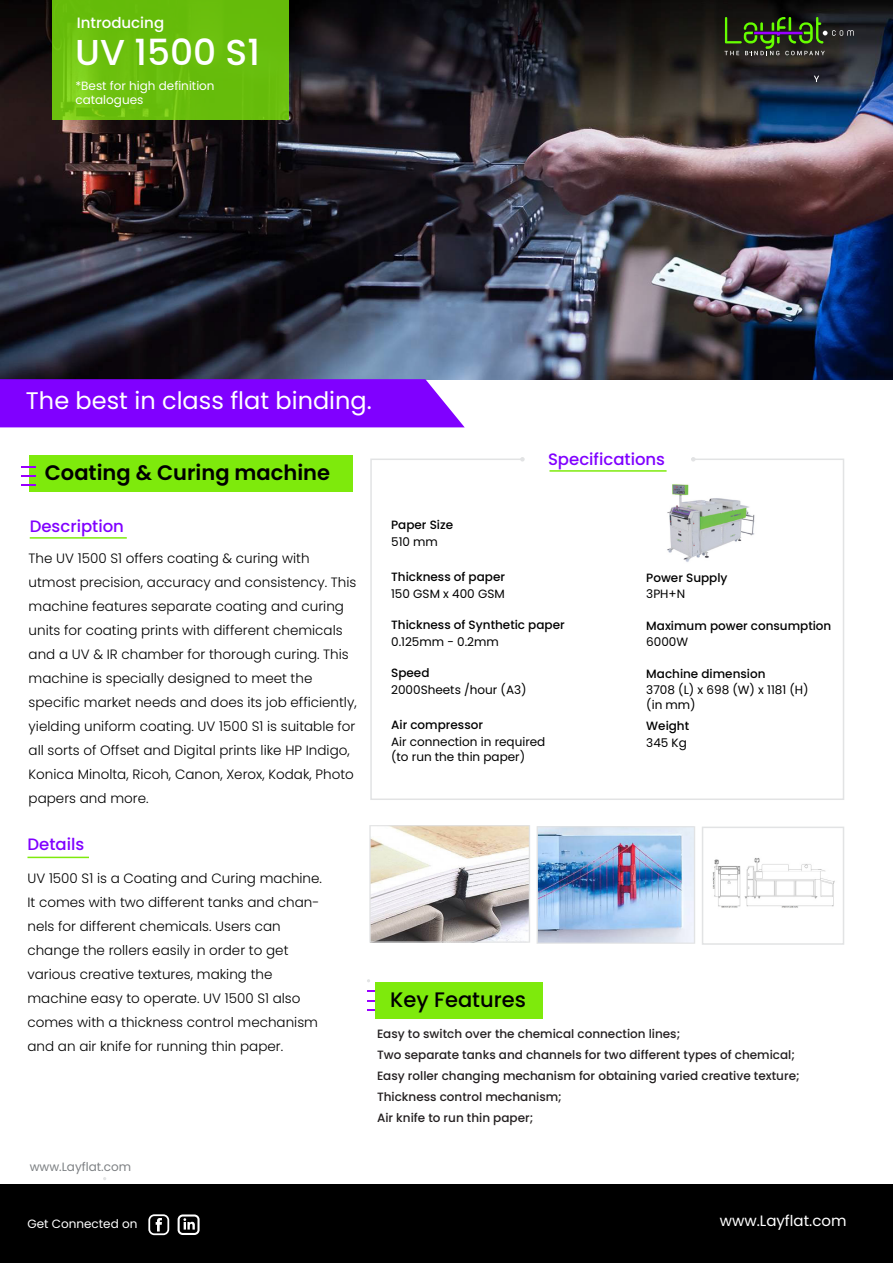
<style>
.page{position:relative;width:893px;height:1263px;background:#fff}
.page>*{position:absolute;margin:0;border:0;box-sizing:border-box;transform-origin:0 0}
.t1{font:500 36px "Poppins";color:#fff}
.t2{font:24px "Poppins";color:#fff}
.t3{font:600 21px "Poppins";color:#000}
.t4{font:500 21px "Poppins";color:#000}
.t5{font:500 16.5px "Poppins";color:#8000ff}
.t6{font:15px "Poppins";color:#fff}
.t7{font:500 15px "Poppins";color:#fff}
.t8{font:300 13.5px/24px "Poppins";color:#000}
.t9{font:500 12px/21.1px "Poppins";color:#231f20}
.t10{font:12px/14.4px "Poppins";color:#000}
.t11{font:500 12px "Poppins";color:#000}
.t12{font:12px/14.4px "Poppins";color:#fff}
.t13{font:12px "Poppins";color:#7e8184}
</style>
<div class="page">
<img style="left:667px;top:484px;width:88px;height:78px">
<img style="left:0;top:0;width:892px;height:379px">
<svg style="left:813px;top:76px;width:6px;height:6px"></svg>
<div style="left:0;top:379px;width:464px;height:48px;background:#8000ff"></div>
<svg style="left:53px;top:0;width:236px;height:120px;background:#69be0d"></svg>
<svg style="left:724px;top:17px;width:129px;height:38px;background:#334325"></svg>
<hr style="left:27px;top:857px;width:62px;height:1px;background:#7eea0c">
<hr style="left:30px;top:537px;width:97px;height:2px;background:#7eea0c">
<div style="left:30px;top:455px;width:323px;height:37px;background:#7eea0c"></div>
<svg style="left:21px;top:484px;width:15px;height:2px"></svg>
<svg style="left:21px;top:475px;width:15px;height:2px"></svg>
<svg style="left:21px;top:466px;width:15px;height:1px"></svg>
<div style="left:370px;top:458px;width:474px;height:342px;border:2px solid #e2e3e4"></div>
<div style="left:523px;top:443px;width:168px;height:39px;background:#fff"></div>
<hr style="left:549px;top:470px;width:117px;height:2px;background:#7eea0c">
<svg style="left:691px;top:457px;width:4px;height:4px"></svg>
<svg style="left:520px;top:457px;width:4px;height:4px"></svg>
<div style="left:0;top:1184px;width:892px;height:79px;background:#000"></div>
<svg style="left:369px;top:825px;width:161px;height:118px"></svg>
<img style="left:536px;top:826px;width:159px;height:118px">
<svg style="left:367px;top:1009px;width:8px;height:2px"></svg>
<div style="left:375px;top:982px;width:168px;height:37px;background:#7eea0c"></div>
<div style="left:701px;top:827px;width:143px;height:118px;border:2px solid #e2e3e4"></div>
<img style="left:712px;top:858px;width:123px;height:50px">
<svg style="left:177px;top:1214px;width:22px;height:21px"></svg>
<svg style="left:148px;top:1214px;width:21px;height:21px"></svg>
<p class="t7" style="left:77px;top:14px;width:89px">Introducing</p>
<h1 class="t1" style="left:75px;top:32px;width:186px">UV 1500 S1</h1>
<p class="t12" style="left:75px;top:78px;width:141px">*Best for high definition catalogues</p>
<h2 class="t2" style="left:26px;top:386px;width:347px">The best in class flat binding.</h2>
<h3 class="t3" style="left:45px;top:460px;width:287px">Coating &amp; Curing machine</h3>
<p class="t5" style="left:30px;top:516px;width:96px">Description</p>
<p class="t8" style="left:29px;top:547px;width:329px">The UV 1500 S1 offers coating &amp; curing with utmost precision, accuracy and consistency. This machine features separate coating and curing units for coating prints with different chemicals and a UV &amp; IR chamber for thorough curing. This machine is specially designed to meet the specific market needs and does its job efficiently, yielding uniform coating. UV 1500 S1 is suitable for all sorts of Offset and Digital prints like HP Indigo, Konica Minolta, Ricoh, Canon, Xerox, Kodak, Photo papers and more.</p>
<p class="t5" style="left:27px;top:835px;width:58px">Details</p>
<p class="t11" style="left:391px;top:518px;width:64px">Paper Size</p>
<p class="t10" style="left:391px;top:534px;width:48px">510 mm</p>
<p class="t5" style="left:548px;top:450px;width:119px">Specifications</p>
<p class="t11" style="left:391px;top:570px;width:115px">Thickness of paper</p>
<p class="t11" style="left:646px;top:571px;width:83px">Power Supply</p>
<p class="t10" style="left:646px;top:587px;width:40px">3PH+N</p>
<p class="t10" style="left:391px;top:635px;width:109px">0.125mm - 0.2mm</p>
<p class="t10" style="left:391px;top:587px;width:115px">150 GSM x 400 GSM</p>
<p class="t11" style="left:391px;top:618px;width:175px">Thickness of Synthetic paper</p>
<p class="t11" style="left:646px;top:619px;width:187px">Maximum power consumption</p>
<p class="t10" style="left:646px;top:635px;width:43px">6000W</p>
<p class="t10" style="left:391px;top:683px;width:137px">2000Sheets /hour (A3)</p>
<p class="t11" style="left:391px;top:666px;width:40px">Speed</p>
<p class="t11" style="left:646px;top:667px;width:121px">Machine dimension</p>
<p class="t10" style="left:646px;top:683px;width:164px">3708 (L) x 698 (W) x 1181 (H) (in mm)</p>
<p class="t10" style="left:391px;top:735px;width:156px">Air connection in required (to run the thin paper)</p>
<p class="t11" style="left:391px;top:718px;width:93px">Air compressor</p>
<p class="t11" style="left:646px;top:719px;width:44px">Weight</p>
<p class="t10" style="left:646px;top:735px;width:42px">345 Kg</p>
<p class="t8" style="left:27px;top:866px;width:296px">UV 1500 S1 is a Coating and Curing machine.<br>It comes with two different tanks and chan&shy;nels for different chemicals. Users can change the rollers easily in order to get various creative textures, making the machine easy to operate. UV 1500 S1 also comes with a thickness control mechanism and an air knife for running thin paper.</p>
<p class="t13" style="left:30px;top:1160px;width:103px">www.Layflat.com</p>
<p class="t12" style="left:27px;top:1217px;width:111px">Get Connected on</p>
<h3 class="t4" style="left:390px;top:987px;width:137px">Key Features</h3>
<p class="t9" style="left:377px;top:1023px;width:424px">Easy to switch over the chemical connection lines;<br>Two separate tanks and channels for two different types of chemical; Easy roller changing mechanism for obtaining varied creative texture; Thickness control mechanism;<br>Air knife to run thin paper;</p>
<p class="t6" style="left:719px;top:1212px;width:128px">www.Layflat.com</p>
</div>
